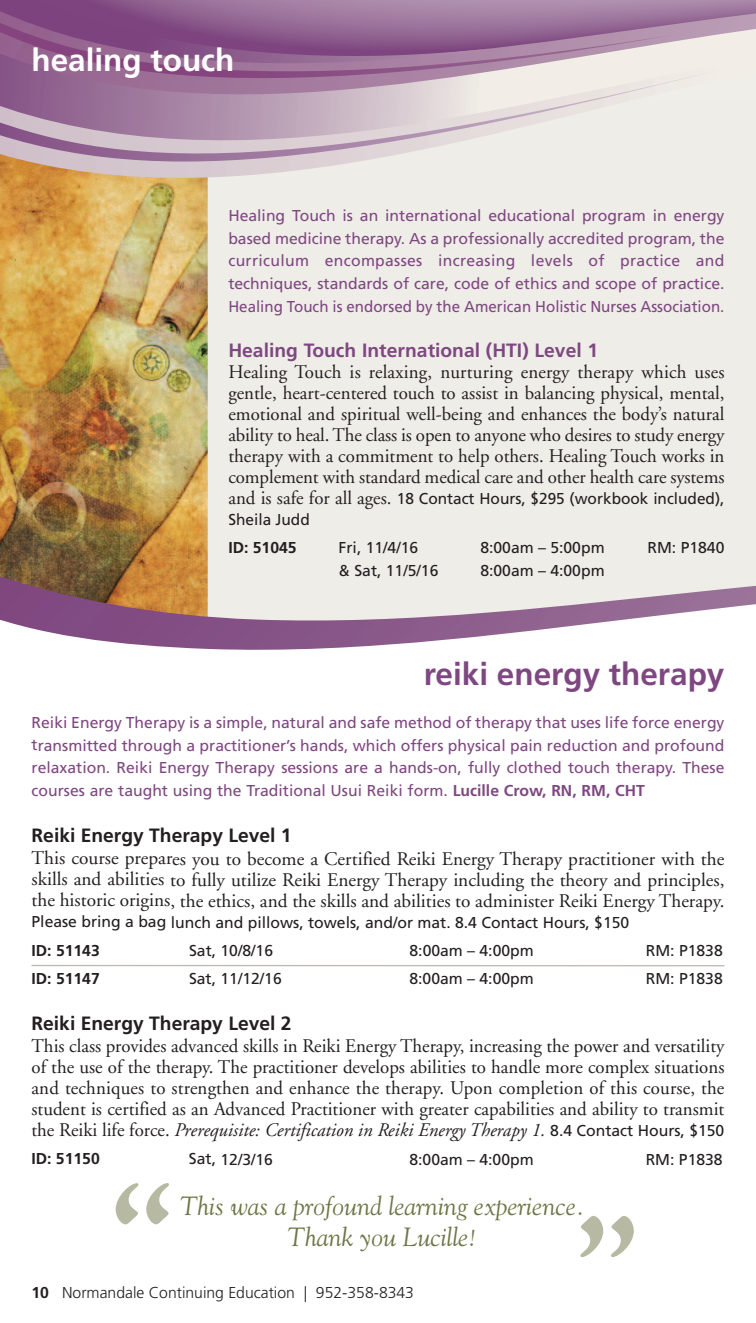
<style>
.page{position:relative;width:756px;height:1323px;background:#fff}
.page>*{position:absolute;margin:0;border:0;box-sizing:border-box;transform-origin:0 0}
.t1{font:700 131.25px "Goudy";color:#b8b9a2}
.t2{font:700 31.5px "Frutiger LT";color:#7f4781}
.t3{font:700 31.5px "Frutiger LT";color:#fff}
.t4{font:italic 26.25px "Goudy";color:#6d7646}
.t5{font:19.25px/21px "Adobe Garamond";color:#231f20;text-align:justify}
.t6{font:700 19.25px "Frutiger LT";color:#231f20}
.t7{font:700 19.25px "Frutiger LT";color:#7f4781}
.t8{font:15.75px/22.8px "Frutiger LT";color:#7f4781;text-align:justify}
.t9{font:15.75px/21px "Frutiger LT";color:#231f20}
.t10{font:300 15.75px "Frutiger LT";color:#231f20}
.t11{font:700 15.75px "Frutiger LT";color:#231f20}
.s1{font-family:"Adobe Garamond";font-size:19.25px}
.s2{font-weight:700}
.s3{font-style:italic}
.s4{font-family:"Frutiger LT";font-size:15.75px}
</style>
<div class="page">
<div style="left:208px;top:264px;width:548px;height:305px;background:#eeede8"></div>
<img style="left:0;top:264px;width:208px;height:305px">
<hr style="left:32px;top:965px;width:692px;height:1px;background:#bdb9b5">
<svg style="left:0;top:0;width:756px;height:264px;background:#e4d8c5"></svg>
<svg style="left:0;top:68px;width:727px;height:132px;background:#ddd0ca"></svg>
<svg style="left:0;top:1px;width:676px;height:122px;background:#aa86a6"></svg>
<svg style="left:0;top:569px;width:756px;height:81px"></svg>
<h2 class="t3" style="left:32px;top:47px;width:205px">healing touch</h2>
<p class="t8" style="left:228px;top:205px;width:498px">Healing Touch is an international educational program in energy based medicine therapy. As a professionally accredited program, the curriculum encompasses increasing levels of practice and techniques, standards of care, code of ethics and scope of practice.<br>Healing Touch is endorsed by the American Holistic Nurses Association.</p>
<p class="t7" style="left:228px;top:343px;width:371px">Healing Touch International (HTI) Level 1</p>
<p class="t5" style="left:228px;top:363px;width:498px">Healing Touch is relaxing, nurturing energy therapy which uses gentle, heart-centered touch to assist in balancing physical, mental, emotional and spiritual well-being and enhances the body’s natural ability to heal. The class is open to anyone who desires to study energy therapy with a commitment to help others. Healing Touch works in complement with standard medical care and other health care systems</p>
<p class="t9" style="left:228px;top:490px;width:498px"><span class="s1">and is safe for all ages.</span> 18 Contact Hours, $295 (workbook included),<br>Sheila Judd</p>
<p class="t11" style="left:228px;top:542px;width:70px">ID: 51045</p>
<p class="t9" style="left:339px;top:539px;width:81px">Fri, 11/4/16</p>
<p class="t9" style="left:480px;top:539px;width:126px">8:00am – 5:00pm</p>
<p class="t9" style="left:647px;top:539px;width:79px">RM: P1840</p>
<p class="t9" style="left:339px;top:562px;width:101px">&amp; Sat, 11/5/16</p>
<p class="t9" style="left:480px;top:562px;width:126px">8:00am – 4:00pm</p>
<h2 class="t2" style="left:424px;top:661px;width:302px">reiki energy therapy</h2>
<p class="t8" style="left:32px;top:712px;width:694px">Reiki Energy Therapy is a simple, natural and safe method of therapy that uses life force energy transmitted through a practitioner’s hands, which offers physical pain reduction and profound relaxation. Reiki Energy Therapy sessions are a hands-on, fully clothed touch therapy. These courses are taught using the Traditional Usui Reiki form. <span class="s2">Lucille Crow, RN, RM, CHT</span></p>
<p class="t6" style="left:32px;top:828px;width:262px">Reiki Energy Therapy Level 1</p>
<p class="t5" style="left:32px;top:850px;width:694px">This course prepares you to become a Certified Reiki Energy Therapy practitioner with the skills and abilities to fully utilize Reiki Energy Therapy including the theory and principles, the historic origins, the ethics, and the skills and abilities to administer Reiki Energy Therapy.</p>
<p class="t9" style="left:32px;top:913px;width:599px">Please bring a bag lunch and pillows, towels, and/or mat. 8.4 Contact Hours, $150</p>
<p class="t11" style="left:32px;top:944px;width:70px">ID: 51143</p>
<p class="t9" style="left:189px;top:941px;width:86px">Sat, 10/8/16</p>
<p class="t9" style="left:410px;top:941px;width:126px">8:00am – 4:00pm</p>
<p class="t9" style="left:646px;top:941px;width:79px">RM: P1838</p>
<p class="t11" style="left:32px;top:972px;width:70px">ID: 51147</p>
<p class="t9" style="left:189px;top:969px;width:94px">Sat, 11/12/16</p>
<p class="t9" style="left:410px;top:969px;width:126px">8:00am – 4:00pm</p>
<p class="t9" style="left:646px;top:969px;width:79px">RM: P1838</p>
<p class="t6" style="left:32px;top:1016px;width:262px">Reiki Energy Therapy Level 2</p>
<p class="t5" style="left:31px;top:1037px;width:694px">This class provides advanced skills in Reiki Energy Therapy, increasing the power and versatility of the use of the therapy. The practitioner develops abilities to handle more complex situations and techniques to strengthen and enhance the therapy. Upon completion of this course, the student is certified as an Advanced Practitioner with greater capabilities and ability to transmit the Reiki life force. <span class="s3">Prerequisite: Certification in Reiki Energy Therapy 1.</span> <span class="s4">8.4 Contact Hours, $150</span></p>
<p class="t11" style="left:31px;top:1153px;width:70px">ID: 51150</p>
<p class="t9" style="left:189px;top:1150px;width:86px">Sat, 12/3/16</p>
<p class="t9" style="left:409px;top:1150px;width:126px">8:00am – 4:00pm</p>
<p class="t9" style="left:646px;top:1150px;width:79px">RM: P1838</p>
<h1 class="t1" style="left:110px;top:1155px;width:67px">“</h1>
<h3 class="t4" style="left:180px;top:1190px;width:406px">This was a profound learning experience.</h3>
<h3 class="t4" style="left:288px;top:1222px;width:191px">Thank you Lucille!</h3>
<h1 class="t1" style="left:575px;top:1187px;width:67px">”</h1>
<p class="t10" style="left:32px;top:1286px;width:384px"><span class="s2">10</span> Normandale Continuing Education | 952-358-8343</p>
</div>
